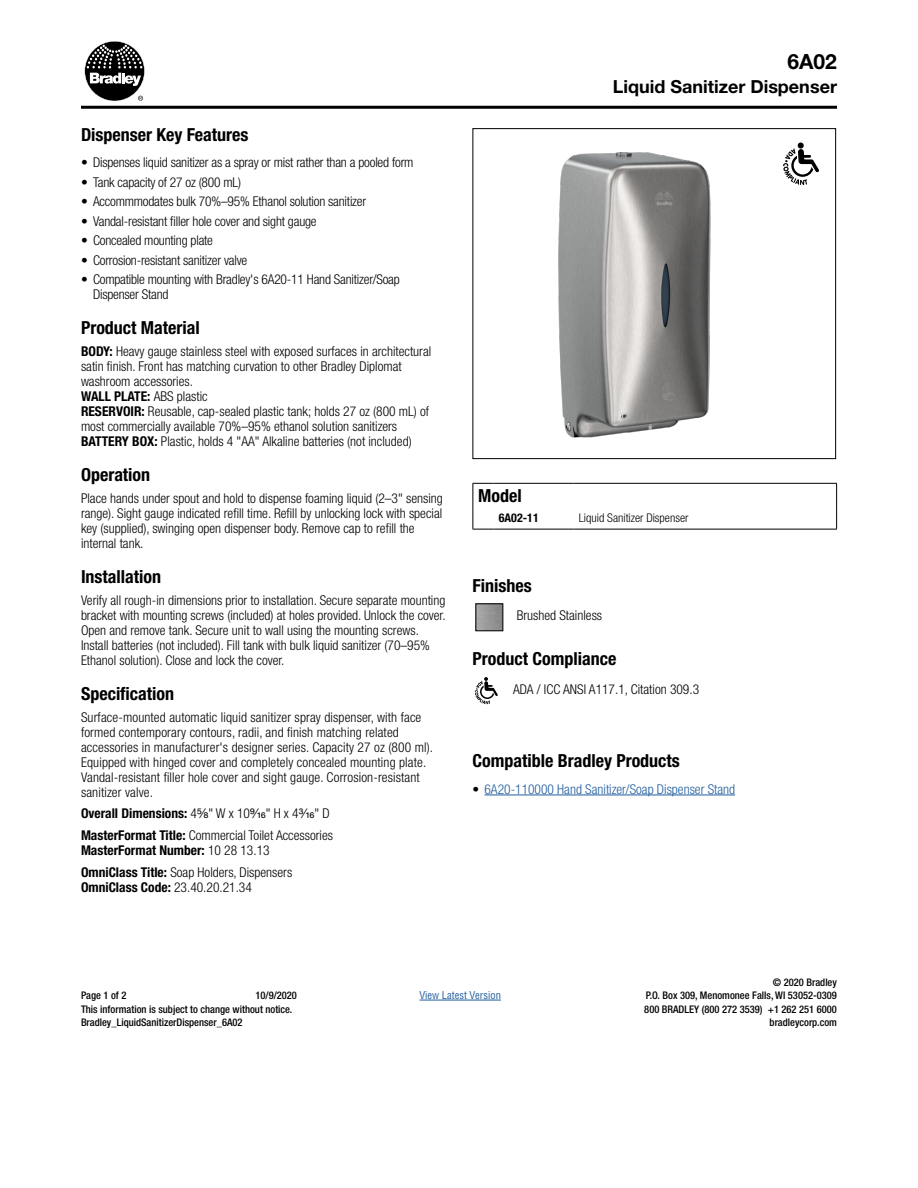
<style>
.page{position:relative;width:918px;height:1188px;background:#fff}
.page>*{position:absolute;margin:0;border:0;box-sizing:border-box;transform-origin:0 0}
.t1{font:700 21px "Helvetica Neue LT Std";color:#000}
.t2{font:700 condensed 18px "Helvetica Neue LT Std";color:#000}
.t3{font:700 18px "Helvetica Neue LT Std";color:#000}
.t4{font:300 condensed 13.5px/15px "Helvetica Neue LT Std";color:#000}
.t5{font:700 condensed 13.5px/21.8px "Helvetica Neue LT Std";color:#000}
.t6{font:300 condensed 13.5px "Helvetica Neue LT Std";color:#215e9e}
.t7{font:300 condensed 12px "Helvetica Neue LT Std";color:#000}
.t8{font:700 condensed 12px "Helvetica Neue LT Std";color:#000}
.t9{font:500 condensed 10.5px/13.5px "Helvetica Neue LT Std";color:#000;text-align:right}
.t10{font:condensed 10.5px "Helvetica";color:#215e9e}
.s1{font-weight:700}
.s2{font-family:"Helvetica Fraction";font-weight:400;font-stretch:normal}
.s3{font-weight:300}
.s4{color:#000}
</style>
<div class="page">
<hr style="left:81px;top:106px;width:756px;height:3px;background:#000">
<svg style="left:84px;top:41px;width:61px;height:60px"></svg>
<hr style="left:419px;top:1000px;width:82px;height:1px;background:#215e9e">
<hr style="left:484px;top:795px;width:251px;height:1px;background:#215e9e">
<svg style="left:475px;top:677px;width:23px;height:27px"></svg>
<div style="left:476px;top:603px;width:27px;height:28px;border:1px solid #000"></div>
<hr style="left:493px;top:483px;width:80px;height:1px;background:#000">
<hr style="left:573px;top:483px;width:264px;height:1px;background:#000">
<svg style="left:836px;top:484px;width:1px;height:45px"></svg>
<svg style="left:472px;top:483px;width:21px;height:47px"></svg>
<hr style="left:493px;top:529px;width:80px;height:1px;background:#000">
<hr style="left:573px;top:529px;width:264px;height:1px;background:#000">
<svg style="left:783px;top:143px;width:36px;height:42px"></svg>
<img style="left:528px;top:128px;width:244px;height:310px">
<h2 class="t2" style="left:81px;top:124px;width:169px">Dispenser Key Features</h2>
<p class="t4" style="left:81px;top:155px;width:334px">• Dispenses liquid sanitizer as a spray or mist rather than a pooled form</p>
<p class="t4" style="left:81px;top:174px;width:162px">• Tank capacity of 27 oz (800 mL)</p>
<p class="t4" style="left:81px;top:194px;width:287px">• Accommmodates bulk 70%–95% Ethanol solution sanitizer</p>
<p class="t4" style="left:81px;top:213px;width:237px">• Vandal-resistant filler hole cover and sight gauge</p>
<p class="t4" style="left:81px;top:233px;width:134px">• Concealed mounting plate</p>
<p class="t4" style="left:81px;top:252px;width:168px">• Corrosion-resistant sanitizer valve</p>
<p class="t4" style="left:93px;top:272px;width:308px;text-indent:-12px">• Compatible mounting with Bradley's 6A20-11 Hand Sanitizer/Soap<br>Dispenser Stand</p>
<h2 class="t2" style="left:81px;top:317px;width:120px">Product Material</h2>
<p class="t4" style="left:81px;top:344px;width:352px"><span class="s1">BODY:</span> Heavy gauge stainless steel with exposed surfaces in architectural satin finish. Front has matching curvation to other Bradley Diplomat washroom accessories.<br><span class="s1">WALL PLATE:</span> ABS plastic<br><span class="s1">RESERVOIR:</span> Reusable, cap-sealed plastic tank; holds 27 oz (800 mL) of most commercially available 70%–95% ethanol solution sanitizers <span class="s1">BATTERY BOX:</span> Plastic, holds 4 "AA" Alkaline batteries (not included)</p>
<h2 class="t2" style="left:81px;top:464px;width:71px">Operation</h2>
<p class="t4" style="left:81px;top:491px;width:363px">Place hands under spout and hold to dispense foaming liquid (2–3" sensing range). Sight gauge indicated refill time. Refill by unlocking lock with special key (supplied), swinging open dispenser body. Remove cap to refill the internal tank.</p>
<h2 class="t2" style="left:81px;top:566px;width:82px">Installation</h2>
<p class="t4" style="left:81px;top:593px;width:366px">Verify all rough-in dimensions prior to installation. Secure separate mounting bracket with mounting screws (included) at holes provided. Unlock the cover.<br>Open and remove tank. Secure unit to wall using the mounting screws.<br>Install batteries (not included). Fill tank with bulk liquid sanitizer (70–95% Ethanol solution). Close and lock the cover.</p>
<h2 class="t2" style="left:81px;top:683px;width:95px">Specification</h2>
<p class="t4" style="left:81px;top:709px;width:354px">Surface-mounted automatic liquid sanitizer spray dispenser, with face formed contemporary contours, radii, and finish matching related accessories in manufacturer's designer series. Capacity 27 oz (800 ml).<br>Equipped with hinged cover and completely concealed mounting plate.<br>Vandal-resistant filler hole cover and sight gauge. Corrosion-resistant sanitizer valve.</p>
<p class="t4" style="left:81px;top:803px;width:254px;line-height:21.8px"><span class="s1">Overall Dimensions:</span> 4<span class="s2">⁵⁄₈</span>" W x 10<span class="s2">⁹⁄₁₆</span>" H x 4<span class="s2">³⁄₁₆</span>" D<br><span class="s1">MasterFormat Title:</span> Commercial Toilet Accessories</p>
<p class="t5" style="left:81px;top:839px;width:213px">MasterFormat Number: <span class="s3">10 28 13.13<br></span>OmniClass Title: <span class="s3">Soap Holders, Dispensers</span></p>
<p class="t5" style="left:81px;top:876px;width:172px">OmniClass Code: <span class="s3">23.40.20.21.34</span></p>
<h1 class="t1" style="left:788px;top:49px;width:51px">6A02</h1>
<h2 class="t3" style="left:613px;top:76px;width:226px">Liquid Sanitizer Dispenser</h2>
<h2 class="t2" style="left:478px;top:484px;width:45px">Model</h2>
<p class="t8" style="left:499px;top:511px;width:41px">6A02-11</p>
<p class="t7" style="left:579px;top:511px;width:111px">Liquid Sanitizer Dispenser</p>
<h2 class="t2" style="left:472px;top:574px;width:61px">Finishes</h2>
<p class="t4" style="left:517px;top:608px;width:87px">Brushed Stainless</p>
<h2 class="t2" style="left:472px;top:648px;width:145px">Product Compliance</h2>
<p class="t4" style="left:513px;top:682px;width:188px">ADA / ICC ANSI A117.1, Citation 309.3</p>
<h2 class="t2" style="left:472px;top:750px;width:209px">Compatible Bradley Products</h2>
<p class="t6" style="left:472px;top:781px;width:264px"><span class="s4">•</span> 6A20-110000 Hand Sanitizer/Soap Dispenser Stand</p>
<p class="t9" style="left:81px;top:988px;width:217px;text-align:left;text-indent:174px">10/9/2020<br>This information is subject to change without notice.<br>Bradley_LiquidSanitizerDispenser_6A02</p>
<p class="t10" style="left:419px;top:989px;width:83px">View Latest Version</p>
<p class="t9" style="left:81px;top:988px;width:47px">Page 1 of 2</p>
<p class="t9" style="left:644px;top:975px;width:194px">© 2020 Bradley<br>P.O. Box 309, Menomonee Falls, WI 53052-0309<br>800 BRADLEY (800 272 3539) +1 262 251 6000 bradleycorp.com</p>
</div>
